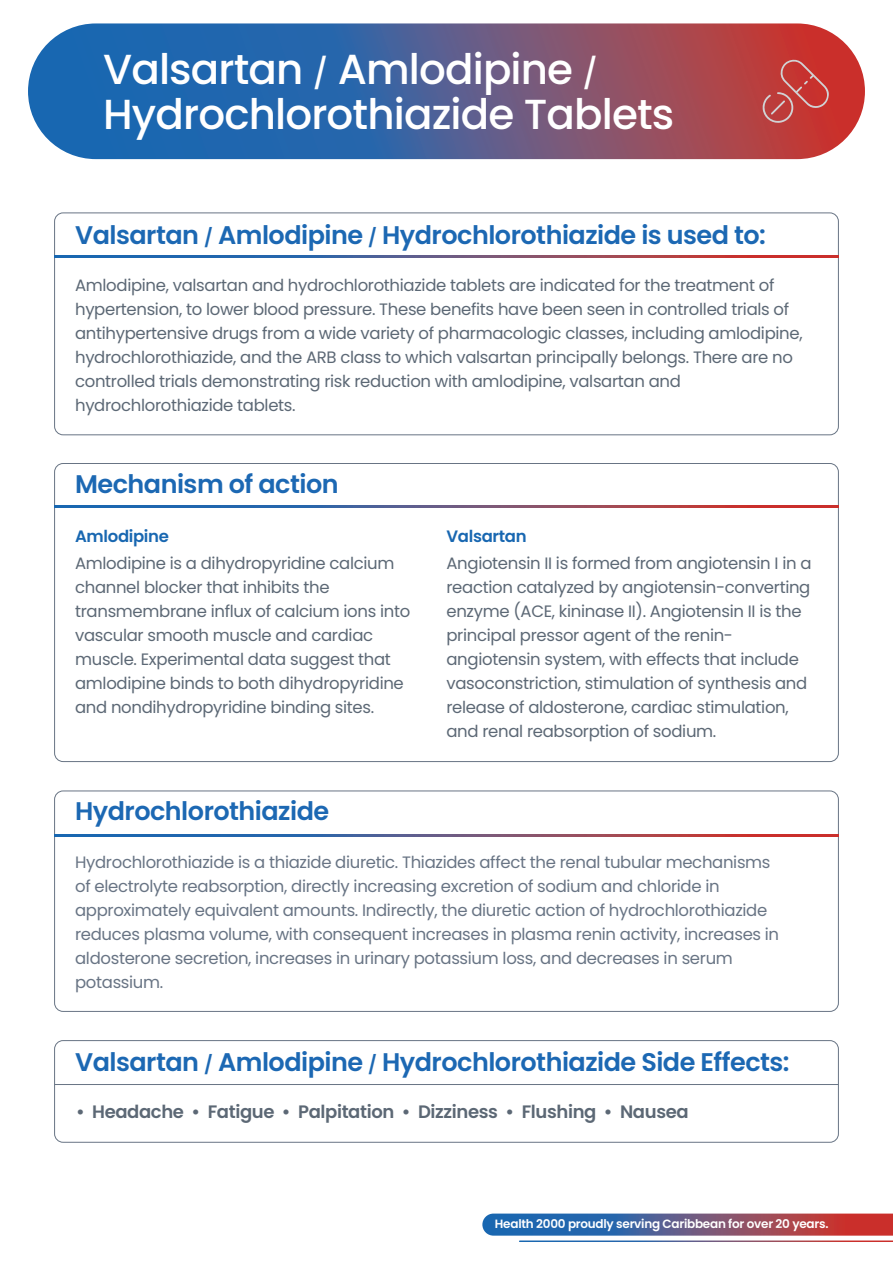
<style>
.page{position:relative;width:893px;height:1263px;background:#fff}
.page>*{position:absolute;margin:0;border:0;box-sizing:border-box;transform-origin:0 0}
.t1{font:500 42px/45px "Poppins";letter-spacing:-.02em;color:#fff}
.t2{font:600 25.5px "Poppins";letter-spacing:-.02em;color:#1c68b3}
.t3{font:600 18px "Poppins";letter-spacing:-.02em;color:#5c6875}
.t4{font:16.5px/24px "Poppins";letter-spacing:-.02em;color:#5c6875}
.t5{font:16.5px/24px "Poppins";letter-spacing:-.02em;color:#687484}
.t6{font:600 16.5px "Poppins";letter-spacing:-.02em;color:#1867b1}
.t7{font:600 12px "Poppins";letter-spacing:-.02em;color:#fff}
.s1{font-size:30px}
.s2{font-size:18px}
</style>
<div class="page">
<svg style="left:28px;top:23px;width:837px;height:136px;background:#5b5b88"></svg>
<div style="left:54px;top:212px;width:785px;height:223px;border:1px solid #687484;border-radius:9px"></div>
<div style="left:54px;top:790px;width:785px;height:222px;border:1px solid #687484;border-radius:9px"></div>
<div style="left:54px;top:1040px;width:785px;height:103px;border:1px solid #687484;border-radius:9px"></div>
<hr style="left:55px;top:1084px;width:783px;height:1px;background:#687484">
<svg style="left:761px;top:59px;width:68px;height:65px;background:#c44644"></svg>
<svg style="left:55px;top:255px;width:783px;height:2px;background:#6b547a"></svg>
<svg style="left:55px;top:506px;width:783px;height:1px"></svg>
<svg style="left:55px;top:835px;width:783px;height:2px;background:#6b547a"></svg>
<svg style="left:482px;top:1213px;width:411px;height:22px;background:#705a7e"></svg>
<h1 class="t1" style="left:103px;top:47px;width:573px">Valsartan <span class="s1">/</span> Amlodipine <span class="s1">/<br></span>Hydrochlorothiazide Tablets</h1>
<h2 class="t2" style="left:75px;top:220px;width:692px">Valsartan <span class="s2">/</span> Amlodipine <span class="s2">/</span> Hydrochlorothiazide is used to:</h2>
<p class="t4" style="left:75px;top:273px;width:729px">Amlodipine, valsartan and hydrochlorothiazide tablets are indicated for the treatment of hypertension, to lower blood pressure. These benefits have been seen in controlled trials of antihypertensive drugs from a wide variety of pharmacologic classes, including amlodipine, hydrochlorothiazide, and the ARB class to which valsartan principally belongs. There are no controlled trials demonstrating risk reduction with amlodipine, valsartan and hydrochlorothiazide tablets.</p>
<h2 class="t2" style="left:75px;top:469px;width:265px">Mechanism of action</h2>
<p class="t6" style="left:75px;top:527px;width:95px">Amlodipine</p>
<p class="t4" style="left:75px;top:551px;width:337px">Amlodipine is a dihydropyridine calcium channel blocker that inhibits the transmembrane influx of calcium ions into vascular smooth muscle and cardiac muscle. Experimental data suggest that amlodipine binds to both dihydropyridine and nondihydropyridine binding sites.</p>
<h2 class="t2" style="left:75px;top:797px;width:256px">Hydrochlorothiazide</h2>
<p class="t6" style="left:446px;top:527px;width:82px">Valsartan</p>
<p class="t4" style="left:446px;top:551px;width:367px">Angiotensin II is formed from angiotensin I in a reaction catalyzed by angiotensin-converting enzyme (ACE, kininase II). Angiotensin II is the principal pressor agent of the renin&shy;angiotensin system, with effects that include vasoconstriction, stimulation of synthesis and release of aldosterone, cardiac stimulation, and renal reabsorption of sodium.</p>
<p class="t5" style="left:75px;top:850px;width:706px">Hydrochlorothiazide is a thiazide diuretic. Thiazides affect the renal tubular mechanisms of electrolyte reabsorption, directly increasing excretion of sodium and chloride in approximately equivalent amounts. Indirectly, the diuretic action of hydrochlorothiazide reduces plasma volume, with consequent increases in plasma renin activity, increases in aldosterone secretion, increases in urinary potassium loss, and decreases in serum potassium.</p>
<h2 class="t2" style="left:75px;top:1047px;width:716px">Valsartan <span class="s2">/</span> Amlodipine <span class="s2">/</span> Hydrochlorothiazide Side Effects:</h2>
<p class="t3" style="left:76px;top:1102px;width:614px">• Headache • Fatigue • Palpitation • Dizziness • Flushing • Nausea</p>
<p class="t7" style="left:495px;top:1217px;width:335px">Health 2000 proudly serving Caribbean for over 20 years.</p>
</div>
